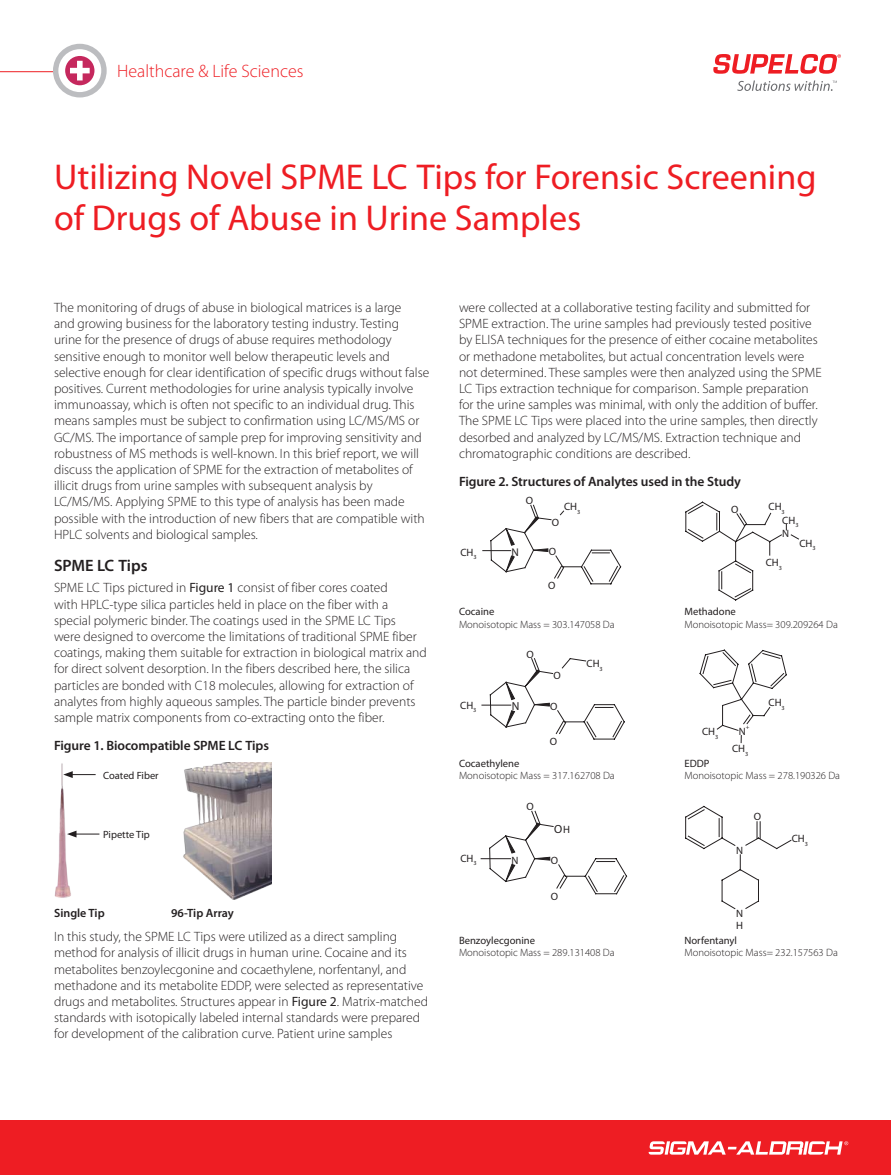
<style>
.page{position:relative;width:891px;height:1175px;background:#fff}
.page>*{position:absolute;margin:0;border:0;box-sizing:border-box;transform-origin:0 0}
.t1{font:36px/40.5px "Myriad Pro";color:#ee1d23}
.t2{font:300 18px "Myriad Pro";color:#ee1d23}
.t3{font:600 16.5px "Myriad Pro";color:#231f20}
.t4{font:300 13.5px/16.2px "Myriad Pro";color:#231f20}
.t5{font:600 13.5px "Myriad Pro";letter-spacing:-.005em;color:#231f20}
.t6{font:600 12px "Myriad Pro";color:#231f20}
.t7{font:11.85px "Myriad Pro";color:#231f20}
.t8{font:11.55px "Myriad Pro";color:#231f20}
.t9{font:11.25px "Myriad Pro";color:#231f20}
.t10{font:300 10.65px "Myriad Pro";color:#231f20}
.t11{font:10.65px/11.7px "Myriad Pro";color:#231f20}
.t12{font:10.5px "Myriad Pro";color:#231f20}
.t13{font:6.15px "Myriad Pro";color:#231f20}
.s1{font-weight:400}
.s2{font-size:10.65px}
</style>
<div class="page">
<hr style="left:0;top:71px;width:58px;height:1px;background:#ee1d23">
<div style="left:53px;top:44px;width:54px;height:53px;border:5px solid #bcbdc0;border-radius:50%"></div>
<svg style="left:65px;top:56px;width:29px;height:29px"></svg>
<div style="left:0;top:1120px;width:891px;height:54px;background:#ee1d23"></div>
<svg style="left:649px;top:1141px;width:199px;height:13px"></svg>
<svg style="left:713px;top:54px;width:128px;height:20px"></svg>
<svg style="left:737px;top:80px;width:100px;height:11px"></svg>
<img style="left:54px;top:763px;width:17px;height:135px">
<img style="left:183px;top:762px;width:89px;height:137px">
<svg style="left:63px;top:771px;width:33px;height:7px"></svg>
<svg style="left:67px;top:830px;width:32px;height:7px"></svg>
<svg style="left:482px;top:658px;width:143px;height:81px"></svg>
<svg style="left:685px;top:501px;width:114px;height:99px"></svg>
<svg style="left:482px;top:505px;width:139px;height:79px"></svg>
<svg style="left:481px;top:811px;width:146px;height:83px"></svg>
<svg style="left:700px;top:649px;width:87px;height:94px"></svg>
<svg style="left:685px;top:806px;width:106px;height:103px"></svg>
<h2 class="t2" style="left:117px;top:60px;width:188px">Healthcare &amp; Life Sciences</h2>
<h1 class="t1" style="left:54px;top:156px;width:764px">Utilizing Novel SPME LC Tips for Forensic Screening of Drugs of Abuse in Urine Samples</h1>
<p class="t4" style="left:54px;top:299px;width:377px">The monitoring of drugs of abuse in biological matrices is a large<br>and growing business for the laboratory testing industry. Testing urine for the presence of drugs of abuse requires methodology sensitive enough to monitor well below therapeutic levels and selective enough for clear identification of specific drugs without false positives. Current methodologies for urine analysis typically involve immunoassay, which is often not specific to an individual drug. This means samples must be subject to confirmation using LC/MS/MS or GC/MS. The importance of sample prep for improving sensitivity and robustness of MS methods is well-known. In this brief report, we will discuss the application of SPME for the extraction of metabolites of illicit drugs from urine samples with subsequent analysis by LC/MS/MS. Applying SPME to this type of analysis has been made possible with the introduction of new fibers that are compatible with HPLC solvents and biological samples.</p>
<p class="t3" style="left:54px;top:554px;width:95px">SPME LC Tips</p>
<p class="t4" style="left:54px;top:579px;width:374px">SPME LC Tips pictured in <span class="s1">Figure 1</span> consist of fiber cores coated<br>with HPLC-type silica particles held in place on the fiber with a special polymeric binder. The coatings used in the SPME LC Tips<br>were designed to overcome the limitations of traditional SPME fiber coatings, making them suitable for extraction in biological matrix and for direct solvent desorption. In the fibers described here, the silica particles are bonded with C18 molecules, allowing for extraction of analytes from highly aqueous samples. The particle binder prevents sample matrix components from co-extracting onto the fiber.</p>
<p class="t5" style="left:54px;top:737px;width:217px">Figure 1. Biocompatible SPME LC Tips</p>
<p class="t12" style="left:103px;top:768px;width:57px">Coated Fiber</p>
<p class="t12" style="left:103px;top:827px;width:48px">Pipette Tip</p>
<p class="t6" style="left:54px;top:905px;width:52px">Single Tip</p>
<p class="t6" style="left:171px;top:905px;width:64px">96-Tip Array</p>
<p class="t4" style="left:54px;top:928px;width:376px">In this study, the SPME LC Tips were utilized as a direct sampling method for analysis of illicit drugs in human urine. Cocaine and its metabolites benzoylecgonine and cocaethylene, norfentanyl, and methadone and its metabolite EDDP, were selected as representative drugs and metabolites. Structures appear in <span class="s1">Figure 2</span>. Matrix-matched standards with isotopically labeled internal standards were prepared for development of the calibration curve. Patient urine samples</p>
<p class="t4" style="left:459px;top:299px;width:364px">were collected at a collaborative testing facility and submitted for SPME extraction. The urine samples had previously tested positive by ELISA techniques for the presence of either cocaine metabolites or methadone metabolites, but actual concentration levels were not determined. These samples were then analyzed using the SPME LC Tips extraction technique for comparison. Sample preparation for the urine samples was minimal, with only the addition of buffer.<br>The SPME LC Tips were placed into the urine samples, then directly desorbed and analyzed by LC/MS/MS. Extraction technique and chromatographic conditions are described.</p>
<p class="t5" style="left:459px;top:473px;width:283px">Figure 2. Structures of Analytes used in the Study</p>
<p class="t11" style="left:526px;top:495px;width:9px">O</p>
<p class="t11" style="left:460px;top:546px;width:18px">CH<sub>3</sub></p>
<p class="t9" style="left:512px;top:545px;width:9px">N</p>
<p class="t11" style="left:564px;top:500px;width:18px">CH<sub>3</sub></p>
<p class="t11" style="left:552px;top:516px;width:9px">O</p>
<p class="t11" style="left:549px;top:545px;width:9px">O</p>
<p class="t11" style="left:548px;top:579px;width:9px">O</p>
<p class="t11" style="left:459px;top:605px;width:37px">Cocaine</p>
<p class="t10" style="left:459px;top:618px;width:157px">Monoisotopic Mass = 303.147058 Da</p>
<p class="t11" style="left:527px;top:648px;width:9px">O</p>
<p class="t11" style="left:460px;top:699px;width:18px">CH<sub>3</sub></p>
<p class="t8" style="left:512px;top:699px;width:9px">N</p>
<p class="t11" style="left:554px;top:669px;width:9px">O</p>
<p class="t11" style="left:550px;top:700px;width:9px">O</p>
<p class="t11" style="left:550px;top:735px;width:9px">O</p>
<p class="t11" style="left:587px;top:657px;width:18px">CH<sub>3</sub></p>
<p class="t11" style="left:459px;top:757px;width:62px">Cocaethylene</p>
<p class="t10" style="left:459px;top:769px;width:157px">Monoisotopic Mass = 317.162708 Da</p>
<p class="t11" style="left:527px;top:801px;width:9px">O</p>
<p class="t11" style="left:460px;top:852px;width:18px">CH<sub>3</sub></p>
<p class="t11" style="left:511px;top:854px;width:8px">N</p>
<p class="t7" style="left:554px;top:821px;width:17px">O<span class="s2">H</span></p>
<p class="t11" style="left:551px;top:854px;width:9px">O</p>
<p class="t11" style="left:551px;top:890px;width:9px">O</p>
<p class="t11" style="left:459px;top:934px;width:78px">Benzoylecgonine</p>
<p class="t10" style="left:459px;top:946px;width:157px">Monoisotopic Mass = 289.131408 Da</p>
<p class="t11" style="left:769px;top:500px;width:15px">CH</p>
<p class="t11" style="left:731px;top:503px;width:9px">O</p>
<p class="t13" style="left:782px;top:508px;width:5px">3</p>
<p class="t11" style="left:782px;top:514px;width:18px">CH<sub>3</sub></p>
<p class="t11" style="left:782px;top:527px;width:8px">N</p>
<p class="t11" style="left:766px;top:556px;width:18px">CH<sub>3</sub></p>
<p class="t11" style="left:799px;top:537px;width:18px">CH<sub>3</sub></p>
<p class="t11" style="left:685px;top:605px;width:53px">Methadone</p>
<p class="t10" style="left:685px;top:618px;width:155px">Monoisotopic Mass= 309.209264 Da</p>
<p class="t11" style="left:702px;top:725px;width:18px">CH<sub>3</sub></p>
<p class="t13" style="left:746px;top:723px;width:5px">+</p>
<p class="t11" style="left:739px;top:725px;width:8px">N</p>
<p class="t11" style="left:732px;top:742px;width:18px">CH<sub>3</sub></p>
<p class="t11" style="left:769px;top:696px;width:18px">CH<sub>3</sub></p>
<p class="t11" style="left:684px;top:757px;width:27px">EDDP</p>
<p class="t10" style="left:684px;top:769px;width:157px">Monoisotopic Mass = 278.190326 Da</p>
<p class="t11" style="left:736px;top:844px;width:8px">N</p>
<p class="t11" style="left:754px;top:810px;width:9px">O</p>
<p class="t11" style="left:736px;top:907px;width:8px">N<br>H</p>
<p class="t11" style="left:792px;top:832px;width:18px">CH<sub>3</sub></p>
<p class="t11" style="left:685px;top:934px;width:54px">Norfentanyl</p>
<p class="t10" style="left:685px;top:946px;width:155px">Monoisotopic Mass= 232.157563 Da</p>
</div>
